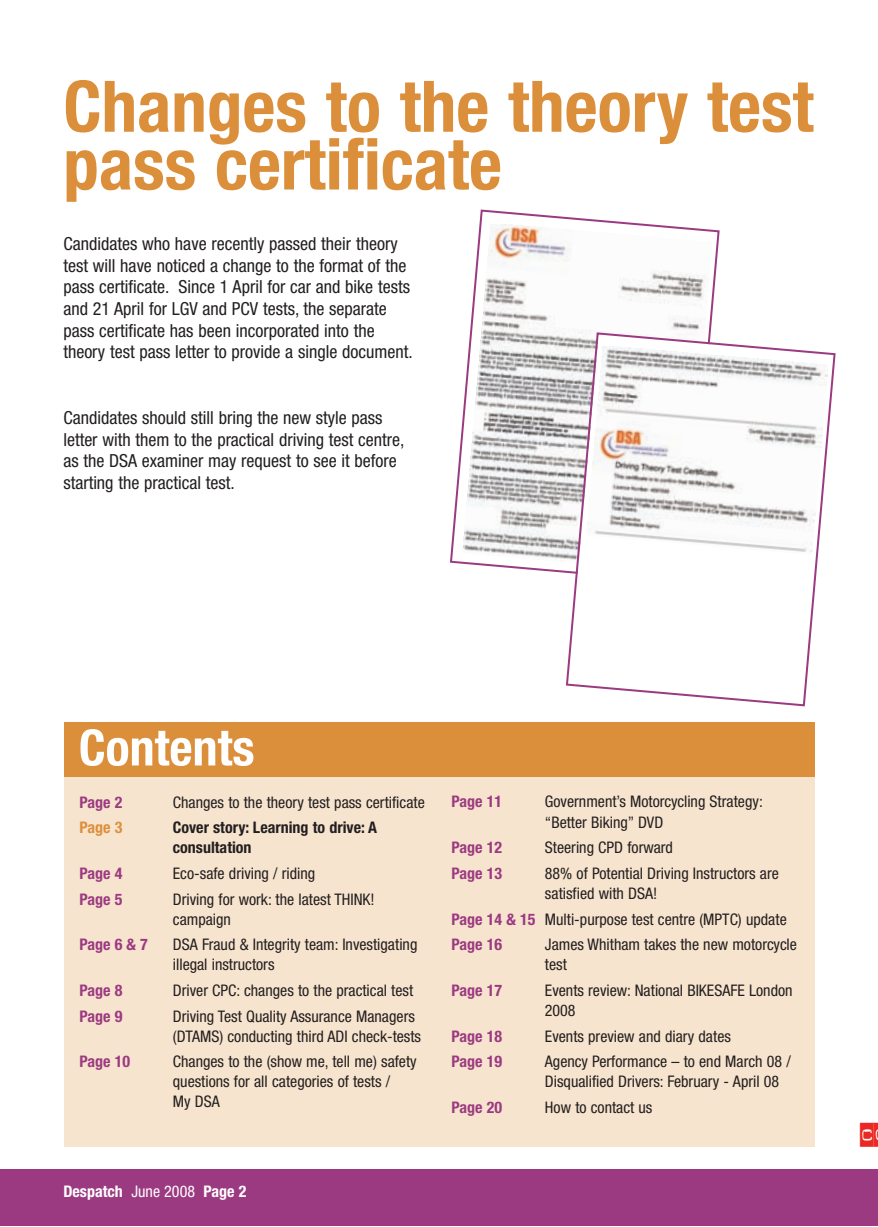
<style>
.page{position:relative;width:878px;height:1227px;background:#fff}
.page>*{position:absolute;margin:0;border:0;box-sizing:border-box;transform-origin:0 0}
.t1{font:700 condensed 71.2px/57.8px "Helvetica Neue";color:#dc8f3b}
.t2{font:700 condensed 50px "Helvetica Neue";color:#fff}
.t3{font:24px "Dynamoe";color:#ea2924}
.t4{font:condensed 18px/21.6px "Helvetica Neue";color:#231f20}
.t5{font:condensed 16px/20px "Helvetica Neue";color:#231f20}
.t6{font:700 condensed 16px "Helvetica Neue";color:#9c3a81}
.t7{font:700 condensed 16px/20px "Helvetica Neue";color:#231f20}
.t8{font:700 condensed 16px "Helvetica Neue";color:#fff}
.t9{font:700 condensed 16px "Helvetica Neue";color:#dc8f3b}
.s1{font-weight:700;color:#9c3a81}
.s2{font-weight:400}
</style>
<div class="page">
<div style="left:1px;top:1169px;width:877px;height:57px;background:#9c3a81"></div>
<div style="left:64px;top:774px;width:751px;height:372px;background:#f7e4ce"></div>
<div style="left:64px;top:722px;width:751px;height:54px;background:#dc8f3b"></div>
<svg style="left:450px;top:209px;width:270px;height:364px"></svg>
<svg style="left:565px;top:331px;width:271px;height:376px"></svg>
<h1 class="t1" style="left:63px;top:76px;width:752px">Changes to the theory test pass certificate</h1>
<p class="t4" style="left:63px;top:234px;width:351px">Candidates who have recently passed their theory test will have noticed a change to the format of the pass certificate. Since 1 April for car and bike tests and 21 April for LGV and PCV tests, the separate pass certificate has been incorporated into the theory test pass letter to provide a single document.</p>
<p class="t4" style="left:63px;top:408px;width:343px">Candidates should still bring the new style pass letter with them to the practical driving test centre, as the DSA examiner may request to see it before starting the practical test.</p>
<h2 class="t2" style="left:79px;top:717px;width:177px">Contents</h2>
<p class="t6" style="left:79px;top:792px;width:45px">Page 2</p>
<p class="t5" style="left:173px;top:793px;width:253px">Changes to the theory test pass certificate</p>
<p class="t9" style="left:79px;top:818px;width:45px">Page 3</p>
<p class="t7" style="left:173px;top:817px;width:206px">Cover story: Learning to drive: A consultation</p>
<p class="t6" style="left:79px;top:863px;width:45px">Page 4</p>
<p class="t5" style="left:173px;top:864px;width:144px">Eco-safe driving / riding</p>
<p class="t6" style="left:79px;top:889px;width:45px">Page 5</p>
<p class="t5" style="left:173px;top:890px;width:203px">Driving for work: the latest THINK! campaign</p>
<p class="t6" style="left:79px;top:935px;width:70px">Page 6 &amp; 7</p>
<p class="t5" style="left:173px;top:936px;width:246px">DSA Fraud &amp; Integrity team: Investigating illegal instructors</p>
<p class="t6" style="left:79px;top:980px;width:45px">Page 8</p>
<p class="t5" style="left:173px;top:981px;width:242px">Driver CPC: changes to the practical test</p>
<p class="t6" style="left:79px;top:1006px;width:45px">Page 9</p>
<p class="t5" style="left:173px;top:1007px;width:250px">Driving Test Quality Assurance Managers (DTAMS) conducting third ADI check-tests</p>
<p class="t6" style="left:79px;top:1052px;width:52px">Page 10</p>
<p class="t5" style="left:173px;top:1053px;width:245px">Changes to the (show me, tell me) safety questions for all categories of tests /<br>My DSA</p>
<p class="t6" style="left:451px;top:792px;width:52px">Page 11</p>
<p class="t5" style="left:545px;top:793px;width:219px">Government’s Motorcycling Strategy: “Better Biking” DVD</p>
<p class="t6" style="left:451px;top:837px;width:52px">Page 12</p>
<p class="t5" style="left:545px;top:839px;width:130px">Steering CPD forward</p>
<p class="t6" style="left:451px;top:863px;width:52px">Page 13</p>
<p class="t5" style="left:545px;top:864px;width:235px">88% of Potential Driving Instructors are satisfied with DSA!</p>
<p class="t5" style="left:451px;top:907px;width:337px;line-height:25.6px"><span class="s1">Page 14 &amp; 15</span> Multi-purpose test centre (MPTC) update<br><span class="s1">Page 16</span></p>
<p class="t5" style="left:545px;top:936px;width:253px">James Whitham takes the new motorcycle test</p>
<p class="t6" style="left:451px;top:980px;width:52px">Page 17</p>
<p class="t5" style="left:545px;top:981px;width:249px">Events review: National BIKESAFE London<br>2008</p>
<p class="t6" style="left:451px;top:1026px;width:52px">Page 18</p>
<p class="t5" style="left:545px;top:1027px;width:188px">Events preview and diary dates</p>
<p class="t6" style="left:451px;top:1051px;width:52px">Page 19</p>
<p class="t5" style="left:545px;top:1053px;width:247px">Agency Performance – to end March 08 /<br>Disqualified Drivers: February - April 08</p>
<p class="t6" style="left:451px;top:1097px;width:52px">Page 20</p>
<p class="t5" style="left:545px;top:1098px;width:109px">How to contact us</p>
<p class="t8" style="left:63px;top:1182px;width:185px">Despatch <span class="s2">June 2008</span> Page 2</p>
<h3 class="t3" style="left:860px;top:1119px;width:15px">c</h3>
</div>
